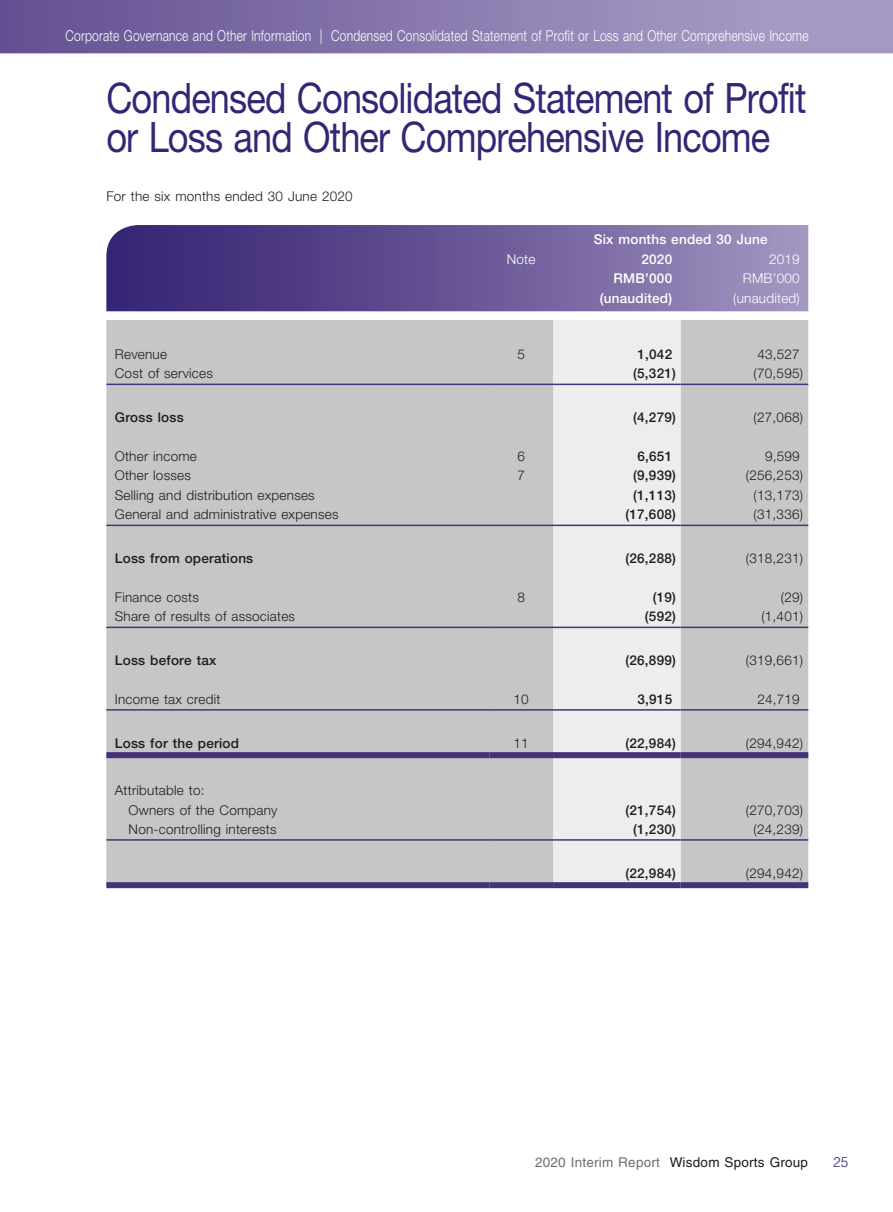
<style>
.page{position:relative;width:893px;height:1212px;background:#fff}
.page>*{position:absolute;margin:0;border:0;box-sizing:border-box;transform-origin:0 0}
.t1{font:42px/39px "Helvetica Neue LT Std";letter-spacing:-.025em;color:#352574;scale:.86 1}
.t2{font:300 15px "Helvetica Neue LT Std";letter-spacing:.015em;color:#fff;scale:.8 1}
.t3{font:300 14.25px "Helvetica LT Std";color:#352574;scale:.95 1}
.t4{font:300 13.5px/19.5px "Helvetica Neue LT Std";letter-spacing:.015em;color:#1d1d1b}
.t5{font:500 13.5px "Helvetica Neue LT Std";letter-spacing:.015em;color:#1d1d1b}
.t6{font:500 13.5px "Helvetica Neue LT Std";letter-spacing:.015em;color:#fff}
.t7{font:13.5px "Helvetica LT Std";letter-spacing:.015em;color:#706f6f}
.t8{font:300 13.5px "Helvetica Neue LT Std";letter-spacing:.015em;color:#fff}
.s1{color:#1d1d1b}
</style>
<div class="page">
<svg style="left:0;top:0;width:892px;height:53px;background:#897aae"></svg>
<svg style="left:106px;top:311px;width:702px;height:1px"></svg>
<div style="left:106px;top:320px;width:702px;height:562px;background:#c6c6c6"></div>
<div style="left:553px;top:320px;width:127px;height:562px;background:#ededed"></div>
<svg style="left:106px;top:225px;width:702px;height:86px;background:#695897"></svg>
<hr style="left:106px;top:384px;width:383px;height:1px;background:#45327d">
<hr style="left:489px;top:384px;width:64px;height:1px;background:#45327d">
<hr style="left:553px;top:384px;width:127px;height:1px;background:#45327d">
<hr style="left:680px;top:384px;width:128px;height:1px;background:#45327d">
<hr style="left:106px;top:525px;width:383px;height:1px;background:#45327d">
<hr style="left:489px;top:525px;width:64px;height:1px;background:#45327d">
<hr style="left:553px;top:525px;width:127px;height:1px;background:#45327d">
<hr style="left:680px;top:525px;width:128px;height:1px;background:#45327d">
<hr style="left:106px;top:627px;width:383px;height:1px;background:#45327d">
<hr style="left:489px;top:627px;width:64px;height:1px;background:#45327d">
<hr style="left:553px;top:627px;width:127px;height:1px;background:#45327d">
<hr style="left:680px;top:627px;width:128px;height:1px;background:#45327d">
<hr style="left:106px;top:709px;width:383px;height:2px;background:#45327d">
<hr style="left:489px;top:709px;width:64px;height:2px;background:#45327d">
<hr style="left:553px;top:709px;width:127px;height:2px;background:#45327d">
<hr style="left:680px;top:709px;width:128px;height:2px;background:#45327d">
<div style="left:106px;top:752px;width:383px;height:6px;background:#45327d"></div>
<div style="left:489px;top:752px;width:64px;height:6px;background:#45327d"></div>
<div style="left:553px;top:752px;width:127px;height:6px;background:#45327d"></div>
<div style="left:680px;top:752px;width:128px;height:6px;background:#45327d"></div>
<hr style="left:106px;top:839px;width:383px;height:2px;background:#45327d">
<hr style="left:489px;top:839px;width:64px;height:2px;background:#45327d">
<hr style="left:553px;top:839px;width:127px;height:2px;background:#45327d">
<hr style="left:680px;top:839px;width:128px;height:2px;background:#45327d">
<div style="left:106px;top:882px;width:383px;height:6px;background:#45327d"></div>
<div style="left:489px;top:882px;width:64px;height:6px;background:#45327d"></div>
<div style="left:553px;top:882px;width:127px;height:6px;background:#45327d"></div>
<div style="left:680px;top:882px;width:128px;height:6px;background:#45327d"></div>
<p class="t2" style="left:66px;top:31px;width:930px">Corporate Governance and Other Information | Condensed Consolidated Statement of Profit or Loss and Other Comprehensive Income</p>
<h1 class="t1" style="left:106px;top:82px;width:815px">Condensed Consolidated Statement of Profit or Loss and Other Comprehensive Income</h1>
<p class="t4" style="left:106px;top:188px;width:248px">For the six months ended 30 June 2020</p>
<p class="t6" style="left:593px;top:235px;width:175px">Six months ended 30 June</p>
<p class="t8" style="left:507px;top:254px;width:30px">Note</p>
<p class="t6" style="left:641px;top:254px;width:32px">2020</p>
<p class="t8" style="left:769px;top:254px;width:32px">2019</p>
<p class="t6" style="left:613px;top:274px;width:60px">RMB’000</p>
<p class="t8" style="left:742px;top:274px;width:58px">RMB’000</p>
<p class="t6" style="left:600px;top:293px;width:74px">(unaudited)</p>
<p class="t8" style="left:733px;top:293px;width:68px">(unaudited)</p>
<p class="t4" style="left:115px;top:346px;width:54px">Revenue</p>
<p class="t4" style="left:517px;top:346px;width:9px">5</p>
<p class="t5" style="left:637px;top:349px;width:36px">1,042</p>
<p class="t4" style="left:757px;top:346px;width:44px">43,527</p>
<p class="t4" style="left:115px;top:365px;width:99px">Cost of services</p>
<p class="t5" style="left:633px;top:369px;width:44px">(5,321)</p>
<p class="t4" style="left:753px;top:365px;width:51px">(70,595)</p>
<p class="t5" style="left:115px;top:412px;width:70px">Gross loss</p>
<p class="t5" style="left:633px;top:412px;width:44px">(4,279)</p>
<p class="t4" style="left:753px;top:409px;width:51px">(27,068)</p>
<p class="t4" style="left:115px;top:448px;width:84px">Other income</p>
<p class="t4" style="left:517px;top:448px;width:9px">6</p>
<p class="t5" style="left:637px;top:451px;width:36px">6,651</p>
<p class="t4" style="left:765px;top:448px;width:36px">9,599</p>
<p class="t4" style="left:115px;top:467px;width:78px">Other losses</p>
<p class="t4" style="left:517px;top:467px;width:9px">7</p>
<p class="t5" style="left:633px;top:471px;width:44px">(9,939)</p>
<p class="t4" style="left:746px;top:467px;width:59px">(256,253)</p>
<p class="t4" style="left:115px;top:487px;width:201px">Selling and distribution expenses</p>
<p class="t5" style="left:633px;top:490px;width:44px">(1,113)</p>
<p class="t4" style="left:753px;top:487px;width:51px">(13,173)</p>
<p class="t4" style="left:115px;top:506px;width:225px">General and administrative expenses</p>
<p class="t5" style="left:625px;top:510px;width:52px">(17,608)</p>
<p class="t4" style="left:753px;top:506px;width:51px">(31,336)</p>
<p class="t5" style="left:115px;top:553px;width:140px">Loss from operations</p>
<p class="t5" style="left:625px;top:553px;width:52px">(26,288)</p>
<p class="t4" style="left:746px;top:550px;width:59px">(318,231)</p>
<p class="t4" style="left:115px;top:589px;width:86px">Finance costs</p>
<p class="t4" style="left:517px;top:589px;width:9px">8</p>
<p class="t5" style="left:652px;top:592px;width:25px">(19)</p>
<p class="t4" style="left:780px;top:589px;width:24px">(29)</p>
<p class="t4" style="left:115px;top:608px;width:182px">Share of results of associates</p>
<p class="t5" style="left:645px;top:612px;width:32px">(592)</p>
<p class="t4" style="left:761px;top:608px;width:43px">(1,401)</p>
<p class="t5" style="left:115px;top:655px;width:103px">Loss before tax</p>
<p class="t5" style="left:625px;top:655px;width:52px">(26,899)</p>
<p class="t4" style="left:746px;top:652px;width:59px">(319,661)</p>
<p class="t4" style="left:115px;top:691px;width:107px">Income tax credit</p>
<p class="t4" style="left:513px;top:691px;width:17px">10</p>
<p class="t5" style="left:637px;top:694px;width:36px">3,915</p>
<p class="t4" style="left:757px;top:691px;width:44px">24,719</p>
<p class="t5" style="left:115px;top:738px;width:126px">Loss for the period</p>
<p class="t4" style="left:513px;top:734px;width:17px">11</p>
<p class="t5" style="left:625px;top:738px;width:52px">(22,984)</p>
<p class="t4" style="left:746px;top:734px;width:59px">(294,942)</p>
<p class="t4" style="left:129px;top:782px;width:150px;text-indent:-14px">Attributable to:<br>Owners of the Company</p>
<p class="t5" style="left:625px;top:805px;width:52px">(21,754)</p>
<p class="t4" style="left:746px;top:801px;width:59px">(270,703)</p>
<p class="t4" style="left:129px;top:821px;width:150px">Non-controlling interests</p>
<p class="t5" style="left:633px;top:824px;width:44px">(1,230)</p>
<p class="t4" style="left:753px;top:821px;width:51px">(24,239)</p>
<p class="t5" style="left:625px;top:868px;width:52px">(22,984)</p>
<p class="t4" style="left:746px;top:864px;width:59px">(294,942)</p>
<p class="t7" style="left:535px;top:1155px;width:274px">2020 Interim Report <span class="s1">Wisdom Sports Group</span></p>
<p class="t3" style="left:833px;top:1154px;width:18px">25</p>
</div>
